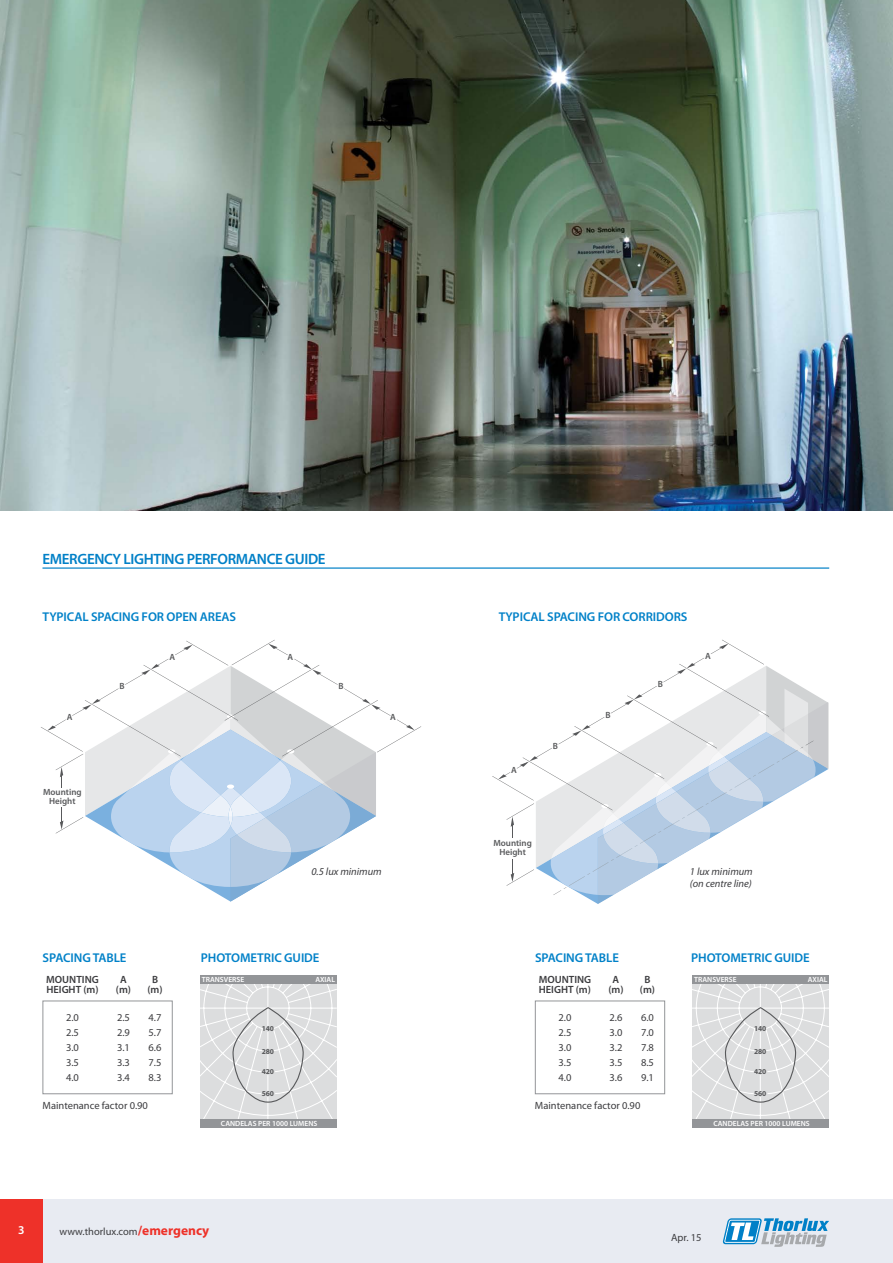
<style>
.page{position:relative;width:893px;height:1263px;background:#fff}
.page>*{position:absolute;margin:0;border:0;box-sizing:border-box;transform-origin:0 0}
.t1{font:600 15px "Myriad Pro";letter-spacing:-.025em;color:#0080c7}
.t2{font:600 12.75px "Myriad Pro";letter-spacing:-.005em;color:#0081c8}
.t3{font:600 12px "Myriad Pro";color:#fff}
.t4{font:10.5px "Myriad Pro";color:#3c3c3f}
.t5{font:600 10.5px "Myriad Pro";color:#3c3c3f}
.t6{font:italic 10.5px/12px "Myriad Pro";color:#3c3c3f}
.t7{font:600 9px/9px "Myriad Pro";color:#58595b;text-align:center}
.t8{font:600 7.5px "Myriad Pro";color:#fff}
.t9{font:700 7.5px "Myriad Pro";letter-spacing:-.025em;color:#58595b}
.s1{font-weight:700;font-size:13.5px;color:#ee3129}
</style>
<div class="page">
<img style="left:0;top:0;width:892px;height:510px">
<hr style="left:892px;top:0;width:1px;height:510px;background:#3c3c3f">
<svg style="left:492px;top:640px;width:337px;height:264px"></svg>
<svg style="left:41px;top:640px;width:380px;height:262px"></svg>
<div style="left:43px;top:1000px;width:130px;height:94px;border:1px solid #939598"></div>
<div style="left:535px;top:1000px;width:130px;height:94px;border:1px solid #939598"></div>
<div style="left:693px;top:1119px;width:136px;height:8px;background:#939598"></div>
<div style="left:693px;top:975px;width:136px;height:8px;background:#939598"></div>
<svg style="left:692px;top:983px;width:137px;height:137px;background:#dcddde"></svg>
<div style="left:200px;top:1119px;width:136px;height:8px;background:#939598"></div>
<div style="left:200px;top:975px;width:136px;height:8px;background:#939598"></div>
<svg style="left:200px;top:983px;width:137px;height:137px;background:#dcddde"></svg>
<hr style="left:42px;top:567px;width:787px;height:2px;background:#0080c7">
<div style="left:0;top:1199px;width:893px;height:64px;background:#e8ebf2"></div>
<svg style="left:723px;top:1218px;width:106px;height:29px"></svg>
<div style="left:0;top:1199px;width:43px;height:64px;background:#ee3129"></div>
<h1 class="t1" style="left:42px;top:549px;width:285px">EMERGENCY LIGHTING PERFORMANCE GUIDE</h1>
<p class="t2" style="left:43px;top:609px;width:195px">TYPICAL SPACING FOR OPEN AREAS</p>
<p class="t2" style="left:499px;top:609px;width:190px">TYPICAL SPACING FOR CORRIDORS</p>
<p class="t7" style="left:67px;top:713px;width:7px">A</p>
<p class="t7" style="left:43px;top:787px;width:40px">Mounting<br>Height</p>
<p class="t7" style="left:120px;top:682px;width:7px">B</p>
<p class="t7" style="left:170px;top:652px;width:7px">A</p>
<p class="t7" style="left:288px;top:652px;width:7px">A</p>
<p class="t7" style="left:338px;top:682px;width:7px">B</p>
<p class="t7" style="left:390px;top:712px;width:7px">A</p>
<p class="t7" style="left:511px;top:765px;width:7px">A</p>
<p class="t7" style="left:553px;top:741px;width:7px">B</p>
<p class="t7" style="left:493px;top:838px;width:40px">Mounting<br>Height</p>
<p class="t7" style="left:605px;top:710px;width:7px">B</p>
<p class="t7" style="left:658px;top:679px;width:7px">B</p>
<p class="t7" style="left:705px;top:651px;width:7px">A</p>
<p class="t6" style="left:311px;top:865px;width:72px">0.5 lux minimum</p>
<p class="t6" style="left:690px;top:865px;width:64px">1 lux minimum (on centre line)</p>
<p class="t2" style="left:43px;top:949px;width:85px">SPACING TABLE</p>
<p class="t2" style="left:201px;top:949px;width:120px">PHOTOMETRIC GUIDE</p>
<p class="t2" style="left:535px;top:949px;width:85px">SPACING TABLE</p>
<p class="t2" style="left:691px;top:949px;width:120px">PHOTOMETRIC GUIDE</p>
<p class="t5" style="left:46px;top:973px;width:54px">MOUNTING</p>
<p class="t5" style="left:120px;top:973px;width:8px">A</p>
<p class="t5" style="left:152px;top:973px;width:8px">B</p>
<p class="t5" style="left:46px;top:983px;width:54px">HEIGHT (m)</p>
<p class="t5" style="left:116px;top:983px;width:48px">(m) (m)</p>
<p class="t4" style="left:66px;top:1011px;width:14px">2.0</p>
<p class="t4" style="left:117px;top:1011px;width:14px">2.5</p>
<p class="t4" style="left:149px;top:1011px;width:14px">4.7</p>
<p class="t4" style="left:66px;top:1026px;width:14px">2.5</p>
<p class="t4" style="left:117px;top:1026px;width:14px">2.9</p>
<p class="t4" style="left:149px;top:1026px;width:14px">5.7</p>
<p class="t4" style="left:66px;top:1041px;width:14px">3.0</p>
<p class="t4" style="left:117px;top:1041px;width:14px">3.1</p>
<p class="t4" style="left:149px;top:1041px;width:14px">6.6</p>
<p class="t4" style="left:66px;top:1056px;width:14px">3.5</p>
<p class="t4" style="left:117px;top:1056px;width:14px">3.3</p>
<p class="t4" style="left:149px;top:1056px;width:14px">7.5</p>
<p class="t4" style="left:66px;top:1071px;width:14px">4.0</p>
<p class="t4" style="left:117px;top:1071px;width:14px">3.4</p>
<p class="t4" style="left:149px;top:1071px;width:14px">8.3</p>
<p class="t4" style="left:43px;top:1099px;width:107px">Maintenance factor 0.90</p>
<p class="t8" style="left:202px;top:974px;width:44px">TRANSVERSE</p>
<p class="t8" style="left:316px;top:974px;width:21px">AXIAL</p>
<p class="t9" style="left:262px;top:1024px;width:14px">140</p>
<p class="t9" style="left:262px;top:1046px;width:14px">280</p>
<p class="t9" style="left:262px;top:1067px;width:14px">420</p>
<p class="t9" style="left:262px;top:1089px;width:14px">560</p>
<p class="t8" style="left:221px;top:1118px;width:98px">CANDELAS PER 1000 LUMENS</p>
<p class="t5" style="left:539px;top:973px;width:54px">MOUNTING</p>
<p class="t5" style="left:613px;top:973px;width:8px">A</p>
<p class="t5" style="left:644px;top:973px;width:8px">B</p>
<p class="t5" style="left:539px;top:983px;width:54px">HEIGHT (m)</p>
<p class="t5" style="left:608px;top:983px;width:48px">(m) (m)</p>
<p class="t4" style="left:558px;top:1011px;width:14px">2.0</p>
<p class="t4" style="left:609px;top:1011px;width:14px">2.6</p>
<p class="t4" style="left:641px;top:1011px;width:14px">6.0</p>
<p class="t4" style="left:558px;top:1026px;width:14px">2.5</p>
<p class="t4" style="left:609px;top:1026px;width:14px">3.0</p>
<p class="t4" style="left:641px;top:1026px;width:14px">7.0</p>
<p class="t4" style="left:558px;top:1041px;width:14px">3.0</p>
<p class="t4" style="left:609px;top:1041px;width:14px">3.2</p>
<p class="t4" style="left:641px;top:1041px;width:14px">7.8</p>
<p class="t4" style="left:558px;top:1056px;width:14px">3.5</p>
<p class="t4" style="left:609px;top:1056px;width:14px">3.5</p>
<p class="t4" style="left:641px;top:1056px;width:14px">8.5</p>
<p class="t4" style="left:558px;top:1071px;width:14px">4.0</p>
<p class="t4" style="left:609px;top:1071px;width:14px">3.6</p>
<p class="t4" style="left:641px;top:1071px;width:14px">9.1</p>
<p class="t4" style="left:535px;top:1099px;width:107px">Maintenance factor 0.90</p>
<p class="t8" style="left:694px;top:974px;width:44px">TRANSVERSE</p>
<p class="t8" style="left:808px;top:974px;width:21px">AXIAL</p>
<p class="t9" style="left:754px;top:1024px;width:14px">140</p>
<p class="t9" style="left:754px;top:1046px;width:14px">280</p>
<p class="t9" style="left:754px;top:1067px;width:14px">420</p>
<p class="t9" style="left:754px;top:1089px;width:14px">560</p>
<p class="t8" style="left:713px;top:1118px;width:98px">CANDELAS PER 1000 LUMENS</p>
<p class="t3" style="left:18px;top:1222px;width:8px">3</p>
<p class="t4" style="left:60px;top:1225px;width:151px">www.thorlux.com<span class="s1">/emergency</span></p>
<p class="t4" style="left:671px;top:1231px;width:32px">Apr. 15</p>
</div>
